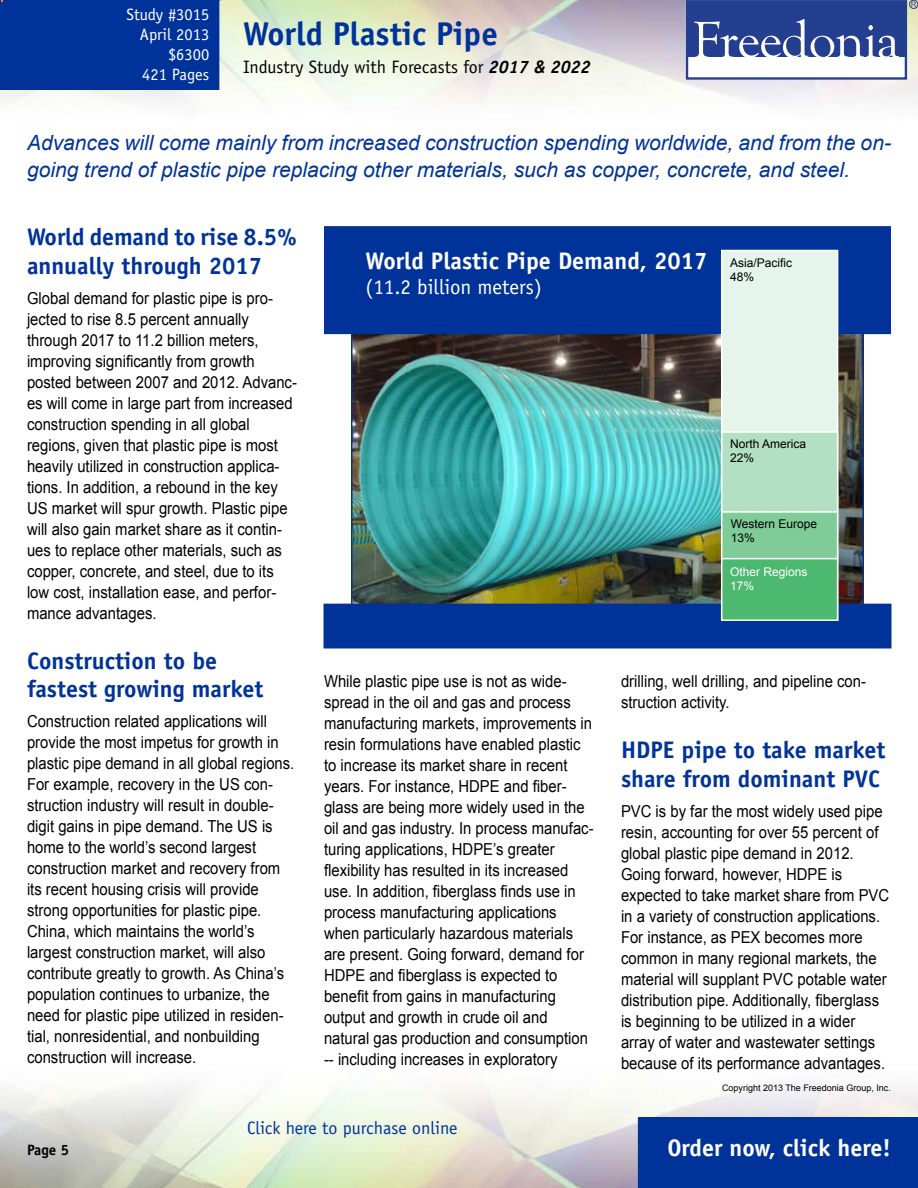
<style>
.page{position:relative;width:918px;height:1188px;background:#fff}
.page>*{position:absolute;margin:0;border:0;box-sizing:border-box;transform-origin:0 0}
.t1{font:700 33px "Officina Sans";color:#039}
.t2{font:700 24px/28.8px "Officina Sans";color:#039}
.t3{font:700 24px "Officina Sans";color:#fff}
.t4{font:italic 21px/27px "Arial";color:#039}
.t5{font:21px "Officina Sans";color:#fff}
.t6{font:18px "Officina Sans";color:#000}
.t7{font:18px "Officina Sans";color:#039}
.t8{font:16.5px/21px "Arial";color:#000;scale:.9 1}
.t9{font:16.5px/19.8px "Officina Sans";color:#fff;text-align:right}
.t10{font:700 15px "Officina Sans";color:#000}
.t11{font:12px/14.2px "Arial";color:#000}
.t12{font:12px/14.2px "Arial";color:#fff}
.t13{font:9px "Arial";color:#000}
.s1{font-weight:700;font-style:italic}
</style>
<div class="page">
<div style="left:638px;top:1117px;width:280px;height:71px;background:#039"></div>
<div style="left:686px;top:0;width:221px;height:80px;border:2px solid #243e90"></div>
<div style="left:687px;top:1px;width:218px;height:56px;background:#243e90"></div>
<svg style="left:694px;top:19px;width:205px;height:38px"></svg>
<div style="left:909px;top:0;width:9px;height:9px;border:1px solid #243e90;border-radius:50%"></div>
<svg style="left:911px;top:2px;width:5px;height:5px"></svg>
<img style="left:354px;top:334px;width:507px;height:270px">
<div style="left:325px;top:227px;width:565px;height:106px;background:#039"></div>
<div style="left:324px;top:226px;width:567px;height:108px;border:2px solid #039"></div>
<div style="left:0;top:0;width:219px;height:90px;background:#039"></div>
<div style="left:324px;top:604px;width:567px;height:44px;background:#039"></div>
<div style="left:722px;top:250px;width:116px;height:370px;background:#e6f5eb"></div>
<div style="left:721px;top:250px;width:117px;height:371px;border:2px solid #fff"></div>
<div style="left:722px;top:432px;width:116px;height:80px;background:#b3e0c2"></div>
<div style="left:721px;top:431px;width:117px;height:82px;border:2px solid #fff"></div>
<div style="left:722px;top:512px;width:116px;height:47px;background:#80cc99"></div>
<div style="left:721px;top:511px;width:117px;height:48px;border:2px solid #fff"></div>
<div style="left:722px;top:559px;width:116px;height:61px;background:#4db870"></div>
<div style="left:721px;top:558px;width:117px;height:63px;border:2px solid #fff"></div>
<svg style="left:62px;top:1145px;width:6px;height:10px"></svg>
<p class="t9" style="left:126px;top:5px;width:84px">Study #3015<br>April 2013 $6300<br>421 Pages</p>
<h1 class="t1" style="left:243px;top:13px;width:256px">World Plastic Pipe</h1>
<p class="t6" style="left:243px;top:57px;width:349px">Industry Study with Forecasts for <span class="s1">2017 &amp; 2022</span></p>
<p class="t4" style="left:27px;top:130px;width:866px">Advances will come mainly from increased construction spending worldwide, and from the on&shy;going trend of plastic pipe replacing other materials, such as copper, concrete, and steel.</p>
<h2 class="t2" style="left:27px;top:222px;width:271px">World demand to rise 8.5% annually through 2017</h2>
<p class="t8" style="left:27px;top:288px;width:301px">Global demand for plastic pipe is pro&shy;jected to rise 8.5 percent annually through 2017 to 11.2 billion meters, improving significantly from growth posted between 2007 and 2012. Advanc&shy;es will come in large part from increased construction spending in all global regions, given that plastic pipe is most heavily utilized in construction applica&shy;tions. In addition, a rebound in the key US market will spur growth. Plastic pipe will also gain market share as it contin&shy;ues to replace other materials, such as copper, concrete, and steel, due to its low cost, installation ease, and perfor&shy;mance advantages.</p>
<h2 class="t2" style="left:27px;top:646px;width:238px">Construction to be fastest growing market</h2>
<p class="t8" style="left:27px;top:711px;width:299px">Construction related applications will provide the most impetus for growth in plastic pipe demand in all global regions.<br>For example, recovery in the US con&shy;struction industry will result in double&shy;digit gains in pipe demand. The US is home to the world’s second largest construction market and recovery from its recent housing crisis will provide strong opportunities for plastic pipe.<br>China, which maintains the world’s largest construction market, will also contribute greatly to growth. As China’s population continues to urbanize, the need for plastic pipe utilized in residen&shy;tial, nonresidential, and nonbuilding construction will increase.</p>
<h2 class="t3" style="left:366px;top:245px;width:343px">World Plastic Pipe Demand, 2017</h2>
<p class="t5" style="left:366px;top:274px;width:178px">(11.2 billion meters)</p>
<p class="t11" style="left:730px;top:256px;width:64px">Asia/Pacific<br>48%</p>
<p class="t11" style="left:730px;top:437px;width:78px">North America<br>22%</p>
<p class="t11" style="left:731px;top:517px;width:88px">Western Europe<br>13%</p>
<p class="t12" style="left:730px;top:565px;width:79px">Other Regions<br>17%</p>
<p class="t8" style="left:324px;top:671px;width:301px">While plastic pipe use is not as wide&shy;spread in the oil and gas and process manufacturing markets, improvements in resin formulations have enabled plastic to increase its market share in recent years. For instance, HDPE and fiber&shy;glass are being more widely used in the oil and gas industry. In process manufac&shy;turing applications, HDPE’s greater flexibility has resulted in its increased use. In addition, fiberglass finds use in process manufacturing applications when particularly hazardous materials are present. Going forward, demand for HDPE and fiberglass is expected to benefit from gains in manufacturing output and growth in crude oil and natural gas production and consumption -- including increases in exploratory</p>
<p class="t8" style="left:621px;top:671px;width:274px">drilling, well drilling, and pipeline con&shy;struction activity.</p>
<h2 class="t2" style="left:621px;top:735px;width:266px">HDPE pipe to take market share from dominant PVC</h2>
<p class="t8" style="left:621px;top:800px;width:300px">PVC is by far the most widely used pipe resin, accounting for over 55 percent of global plastic pipe demand in 2012.<br>Going forward, however, HDPE is expected to take market share from PVC in a variety of construction applications.<br>For instance, as PEX becomes more common in many regional markets, the material will supplant PVC potable water distribution pipe. Additionally, fiberglass is beginning to be utilized in a wider array of water and wastewater settings because of its performance advantages.</p>
<p class="t13" style="left:722px;top:1082px;width:170px">Copyright 2013 The Freedonia Group, Inc.</p>
<p class="t7" style="left:247px;top:1117px;width:212px">Click here to purchase online</p>
<p class="t10" style="left:27px;top:1140px;width:31px">Page</p>
<h2 class="t3" style="left:667px;top:1133px;width:225px">Order now, click here!</h2>
</div>
